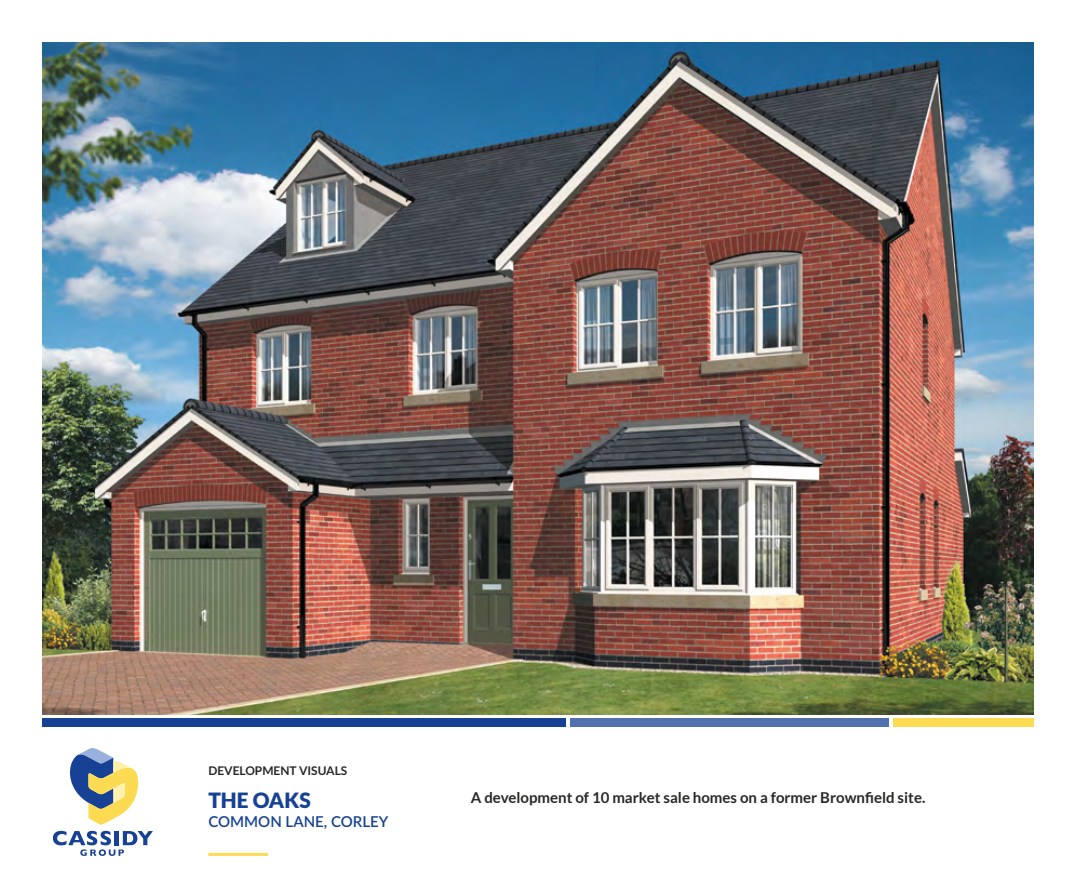
<style>
.page{position:relative;width:1076px;height:893px;background:#fff}
.page>*{position:absolute;margin:0;border:0;box-sizing:border-box;transform-origin:0 0}
.t1{font:900 21px "Lato";color:#164194}
.t2{font:700 15px "Lato";color:#282827}
.t3{font:600 15px "Lato";color:#164194}
.t4{font:700 12px "Lato";color:#282827}
</style>
<div class="page">
<img style="left:43px;top:43px;width:990px;height:671px">
<div style="left:43px;top:719px;width:523px;height:8px;background:#164194"></div>
<div style="left:570px;top:719px;width:319px;height:8px;background:#5070ae"></div>
<div style="left:893px;top:719px;width:140px;height:8px;background:#fcdb53"></div>
<hr style="left:208px;top:853px;width:60px;height:3px;background:#fcdb53">
<svg style="left:70px;top:748px;width:68px;height:77px"></svg>
<svg style="left:53px;top:831px;width:100px;height:25px"></svg>
<p class="t4" style="left:208px;top:764px;width:140px">DEVELOPMENT VISUALS</p>
<h1 class="t1" style="left:208px;top:788px;width:104px">THE OAKS</h1>
<p class="t3" style="left:208px;top:811px;width:181px">COMMON LANE, CORLEY</p>
<p class="t2" style="left:471px;top:789px;width:456px">A development of 10 market sale homes on a former Brownfield site.</p>
</div>
